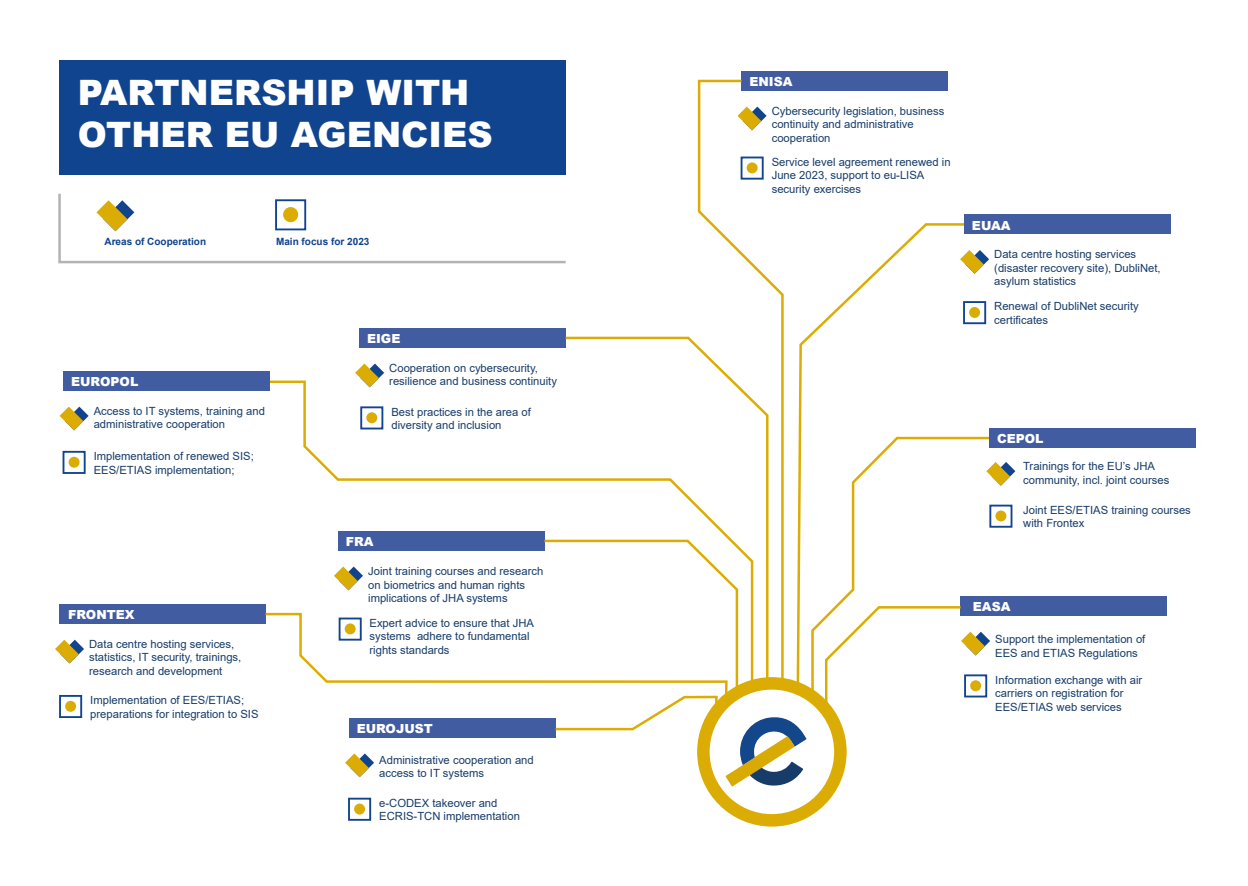
<style>
.page{position:relative;width:1248px;height:886px;background:#fff}
.page>*{position:absolute;margin:0;border:0;box-sizing:border-box;transform-origin:0 0}
.t1{font:900 35px/42.5px "Arial";color:#fff}
.t2{font:900 12.5px "Arial";color:#fff}
.t3{font:11.25px/13.5px "Arial";color:#173c69}
.t4{font:700 10px "Arial";color:#11448f}
</style>
<div class="page">
<div style="left:60px;top:60px;width:506px;height:114px;background:#11448f"></div>
<div style="left:65px;top:701px;width:11px;height:11px;background:#dbad04;border-radius:50%"></div>
<div style="left:59px;top:695px;width:23px;height:23px;border:2px solid #11448f"></div>
<div style="left:59px;top:604px;width:206px;height:20px;background:#425ca1"></div>
<svg style="left:55px;top:640px;width:29px;height:23px"></svg>
<div style="left:359px;top:328px;width:206px;height:20px;background:#425ca1"></div>
<div style="left:354px;top:803px;width:11px;height:11px;background:#dbad04;border-radius:50%"></div>
<div style="left:348px;top:798px;width:23px;height:23px;border:2px solid #11448f"></div>
<svg style="left:58px;top:193px;width:508px;height:71px"></svg>
<div style="left:69px;top:457px;width:11px;height:11px;background:#dbad04;border-radius:50%"></div>
<div style="left:63px;top:451px;width:23px;height:23px;border:2px solid #11448f"></div>
<div style="left:63px;top:371px;width:207px;height:20px;background:#425ca1"></div>
<svg style="left:60px;top:407px;width:29px;height:23px"></svg>
<div style="left:969px;top:307px;width:11px;height:11px;background:#dbad04;border-radius:50%"></div>
<div style="left:963px;top:301px;width:23px;height:23px;border:2px solid #11448f"></div>
<div style="left:963px;top:214px;width:207px;height:20px;background:#425ca1"></div>
<svg style="left:966px;top:250px;width:23px;height:24px"></svg>
<div style="left:741px;top:71px;width:207px;height:20px;background:#425ca1"></div>
<div style="left:960px;top:596px;width:206px;height:20px;background:#425ca1"></div>
<svg style="left:806px;top:222px;width:160px;height:484px"></svg>
<svg style="left:697px;top:79px;width:87px;height:256px"></svg>
<svg style="left:703px;top:683px;width:137px;height:137px"></svg>
<div style="left:697px;top:677px;width:149px;height:149px;border:12px solid #dbad04;border-radius:50%"></div>
<div style="left:995px;top:510px;width:11px;height:11px;background:#dbad04;border-radius:50%"></div>
<div style="left:989px;top:505px;width:23px;height:23px;border:2px solid #11448f"></div>
<div style="left:988px;top:428px;width:207px;height:20px;background:#425ca1"></div>
<svg style="left:986px;top:462px;width:29px;height:24px"></svg>
<svg style="left:823px;top:605px;width:167px;height:111px"></svg>
<svg style="left:265px;top:335px;width:541px;height:452px"></svg>
<h1 class="t1" style="left:78px;top:70px;width:416px">PARTNERSHIP WITH<br>OTHER EU AGENCIES</h1>
<p class="t4" style="left:104px;top:235px;width:103px">Areas of Cooperation</p>
<p class="t4" style="left:276px;top:235px;width:95px">Main focus for 2023</p>
<p class="t2" style="left:71px;top:373px;width:69px">EUROPOL</p>
<p class="t3" style="left:94px;top:404px;width:173px">Access to IT systems, training and administrative cooperation</p>
<p class="t3" style="left:94px;top:449px;width:162px">Implementation of renewed SIS;<br>EES/ETIAS implementation;</p>
<p class="t2" style="left:68px;top:606px;width:68px">FRONTEX</p>
<p class="t3" style="left:89px;top:637px;width:154px">Data centre hosting services, statistics, IT security, trainings, research and development</p>
<p class="t3" style="left:90px;top:693px;width:170px">Implementation of EES/ETIAS; preparations for integration to SIS</p>
<p class="t2" style="left:367px;top:330px;width:35px">EIGE</p>
<p class="t3" style="left:389px;top:361px;width:169px">Cooperation on cybersecurity, resilience and business continuity</p>
<p class="t3" style="left:391px;top:405px;width:141px">Best practices in the area of diversity and inclusion</p>
<p class="t2" style="left:346px;top:532px;width:29px">FRA</p>
<p class="t3" style="left:368px;top:565px;width:177px">Joint training courses and research on biometrics and human rights implications of JHA systems</p>
<p class="t3" style="left:369px;top:616px;width:166px">Expert advice to ensure that JHA systems adhere to fundamental rights standards</p>
<p class="t2" style="left:356px;top:719px;width:78px">EUROJUST</p>
<p class="t3" style="left:379px;top:753px;width:156px">Administrative cooperation and access to IT systems</p>
<p class="t3" style="left:379px;top:796px;width:142px">e-CODEX takeover and<br>ECRIS-TCN implementation</p>
<p class="t2" style="left:749px;top:73px;width:45px">ENISA</p>
<p class="t3" style="left:771px;top:104px;width:174px">Cybersecurity legislation, business continuity and administrative cooperation</p>
<p class="t3" style="left:771px;top:155px;width:180px">Service level agreement renewed in<br>June 2023, support to eu-LISA security exercises</p>
<p class="t2" style="left:971px;top:216px;width:40px">EUAA</p>
<p class="t3" style="left:994px;top:247px;width:168px">Data centre hosting services (disaster recovery site), DubliNet, asylum statistics</p>
<p class="t3" style="left:994px;top:300px;width:146px">Renewal of DubliNet security certificates</p>
<p class="t2" style="left:996px;top:430px;width:48px">CEPOL</p>
<p class="t3" style="left:1023px;top:459px;width:148px">Trainings for the EU’s JHA community, incl. joint courses</p>
<p class="t3" style="left:1023px;top:503px;width:169px">Joint EES/ETIAS training courses with Frontex</p>
<p class="t2" style="left:972px;top:598px;width:39px">EASA</p>
<p class="t3" style="left:995px;top:632px;width:152px">Support the implementation of<br>EES and ETIAS Regulations</p>
<p class="t3" style="left:995px;top:673px;width:148px">Information exchange with air carriers on registration for<br>EES/ETIAS web services</p>
</div>
